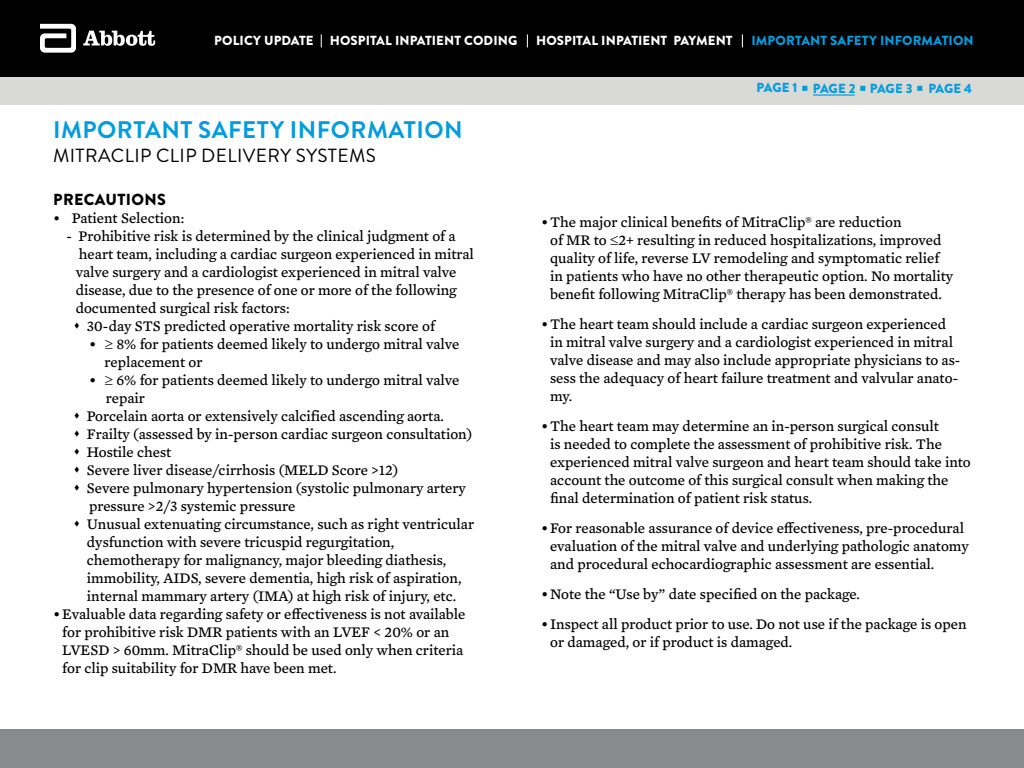
<style>
.page{position:relative;width:1024px;height:768px;background:#fff}
.page>*{position:absolute;margin:0;border:0;box-sizing:border-box;transform-origin:0 0}
.t1{font:700 24px "Brandon Grotesque";letter-spacing:.02em;color:#009cde}
.t2{font:19px "Brandon Grotesque";letter-spacing:.02em;color:#000}
.t3{font:900 16px "Brandon Grotesque";letter-spacing:.02em;color:#000}
.t4{font:15px/18px "Mercury Text G4";color:#000}
.t5{font:900 13.15px "Brandon Grotesque";letter-spacing:.005em;color:#fff}
.t6{font:900 13.15px "Brandon Grotesque";letter-spacing:.005em;color:#009cde}
.t7{font:900 13.15px "Brandon Grotesque";letter-spacing:-.02em;color:#009cde}
.s1{font-size:14.75px}
</style>
<div class="page">
<div style="left:0;top:730px;width:1024px;height:38px;background:#888b8d"></div>
<div style="left:0;top:76px;width:1024px;height:29px;background:#d9d9d6"></div>
<div style="left:0;top:0;width:1024px;height:76px;background:#000"></div>
<svg style="left:40px;top:24px;width:36px;height:29px"></svg>
<svg style="left:83px;top:31px;width:72px;height:15px"></svg>
<svg style="left:742px;top:34px;width:1px;height:13px"></svg>
<svg style="left:527px;top:34px;width:1px;height:13px"></svg>
<svg style="left:321px;top:34px;width:1px;height:13px"></svg>
<hr style="left:813px;top:94px;width:42px;height:2px;background:#26abe3">
<p class="t5" style="left:214px;top:31px;width:305px">POLICY UPDATE HOSPITAL INPATIENT CODING</p>
<p class="t5" style="left:536px;top:31px;width:198px">HOSPITAL INPATIENT PAYMENT</p>
<p class="t6" style="left:752px;top:31px;width:224px">IMPORTANT SAFETY INFORMATION</p>
<h1 class="t1" style="left:53px;top:113px;width:411px">IMPORTANT SAFETY INFORMATION</h1>
<p class="t2" style="left:53px;top:142px;width:324px">MITRACLIP CLIP DELIVERY SYSTEMS</p>
<p class="t3" style="left:53px;top:189px;width:114px">PRECAUTIONS</p>
<p class="t4" style="left:53px;top:209px;width:133px"><span class="s1">•</span> Patient Selection:</p>
<p class="t4" style="left:76px;top:227px;width:400px;text-indent:-9px">- Prohibitive risk is determined by the clinical judgment of a heart team, including a cardiac surgeon experienced in mitral valve surgery and a cardiologist experienced in mitral valve disease, due to the presence of one or more of the following documented surgical risk factors:</p>
<p class="t4" style="left:73px;top:317px;width:363px">▲ 30-day STS predicted operative mortality risk score of</p>
<p class="t4" style="left:104px;top:335px;width:356px;text-indent:-15px">• ≥ 8% for patients deemed likely to undergo mitral valve replacement or</p>
<p class="t4" style="left:106px;top:371px;width:355px;text-indent:-17px">• ≥ 6% for patients deemed likely to undergo mitral valve repair</p>
<p class="t4" style="left:73px;top:407px;width:372px">▲ Porcelain aorta or extensively calcified ascending aorta.</p>
<p class="t4" style="left:73px;top:425px;width:400px">▲ Frailty (assessed by in-person cardiac surgeon consultation)</p>
<p class="t4" style="left:73px;top:443px;width:99px">▲ Hostile chest</p>
<p class="t4" style="left:73px;top:461px;width:326px">▲ Severe liver disease/cirrhosis (MELD Score &gt;12)</p>
<p class="t4" style="left:89px;top:479px;width:378px;text-indent:-16px">▲ Severe pulmonary hypertension (systolic pulmonary artery pressure &gt;2/3 systemic pressure</p>
<p class="t4" style="left:87px;top:515px;width:389px;text-indent:-14px">▲ Unusual extenuating circumstance, such as right ventricular dysfunction with severe tricuspid regurgitation, chemotherapy for malignancy, major bleeding diathesis, immobility, AIDS, severe dementia, high risk of aspiration, internal mammary artery (IMA) at high risk of injury, etc.</p>
<p class="t4" style="left:62px;top:605px;width:405px;text-indent:-9px">•Evaluable data regarding safety or effectiveness is not available for prohibitive risk DMR patients with an LVEF &lt; 20% or an LVESD &gt; 60mm. MitraClip® should be used only when criteria for clip suitability for DMR have been met.</p>
<p class="t7" style="left:757px;top:79px;width:217px">PAGE 1 PAGE 2 PAGE 3 PAGE 4</p>
<p class="t4" style="left:550px;top:213px;width:405px;text-indent:-9px">•The major clinical benefits of MitraClip® are reduction<br>of MR to ≤2+ resulting in reduced hospitalizations, improved quality of life, reverse LV remodeling and symptomatic relief in patients who have no other therapeutic option. No mortality benefit following MitraClip® therapy has been demonstrated.</p>
<p class="t4" style="left:550px;top:315px;width:412px;text-indent:-9px">•The heart team should include a cardiac surgeon experienced in mitral valve surgery and a cardiologist experienced in mitral valve disease and may also include appropriate physicians to as&shy;sess the adequacy of heart failure treatment and valvular anato&shy;my.</p>
<p class="t4" style="left:550px;top:417px;width:422px;text-indent:-9px">•The heart team may determine an in-person surgical consult<br>is needed to complete the assessment of prohibitive risk. The experienced mitral valve surgeon and heart team should take into account the outcome of this surgical consult when making the final determination of patient risk status.</p>
<p class="t4" style="left:550px;top:519px;width:420px;text-indent:-9px">•For reasonable assurance of device effectiveness, pre-procedural evaluation of the mitral valve and underlying pathologic anatomy and procedural echocardiographic assessment are essential.</p>
<p class="t4" style="left:541px;top:585px;width:320px">•Note the “Use by” date specified on the package.</p>
<p class="t4" style="left:550px;top:615px;width:418px;text-indent:-9px">•Inspect all product prior to use. Do not use if the package is open or damaged, or if product is damaged.</p>
</div>
